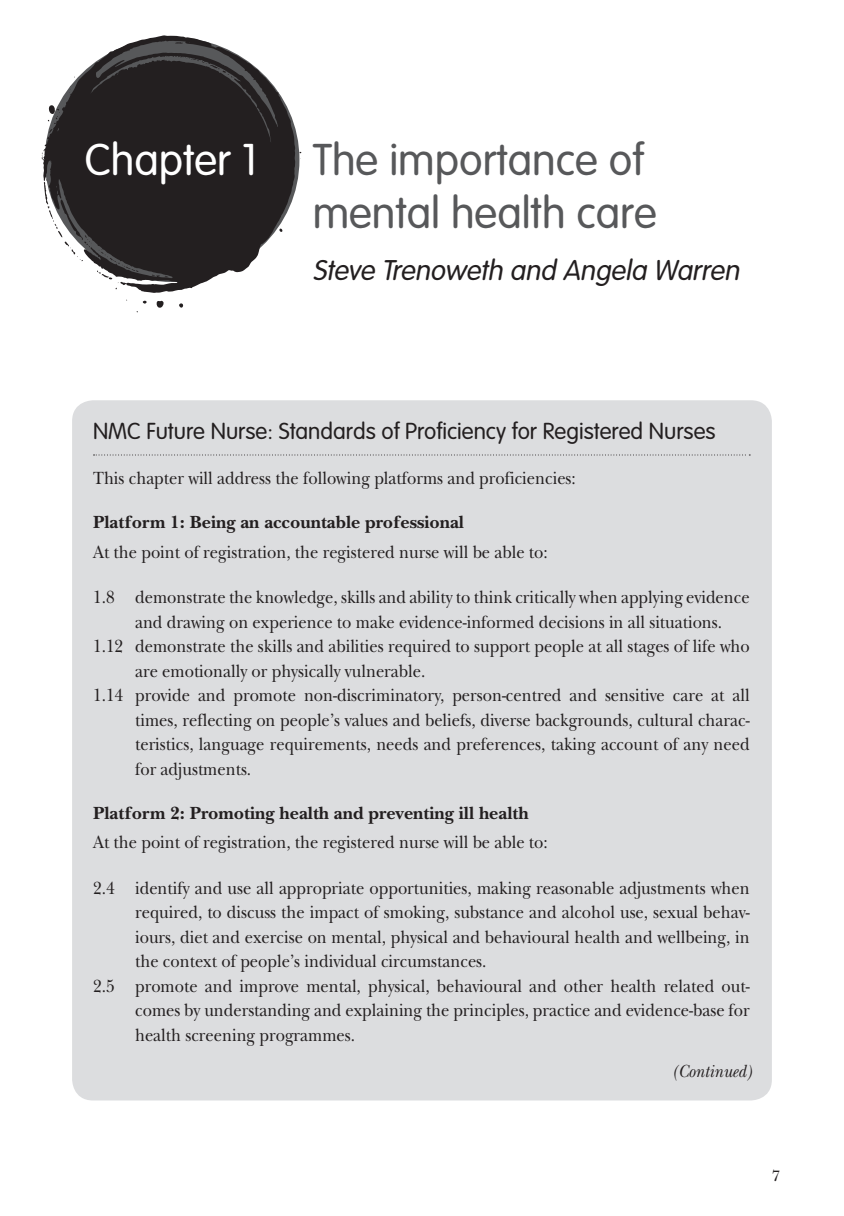
<style>
.page{position:relative;width:844px;height:1216px;background:#fff}
.page>*{position:absolute;margin:0;border:0;box-sizing:border-box;transform-origin:0 0}
.CH_TI{font:300 43.75px/52.5px "VAG Rounded Std";color:#57585a}
.CH_NU{font:300 43.75px "VAG Rounded Std";color:#fff}
.CH_AU{font:italic 300 28px "VAG Rounded Std";color:#231f20}
.BX1_TI{font:300 22.75px "VAG Rounded Std";color:#231f20}
.BX1_UL{font:18.38px/24.5px "New Baskerville Std";color:#231f20;text-align:justify;scale:.9 1}
.BX1_TEXT{font:18.38px "New Baskerville Std";color:#231f20;scale:.9 1}
.BX1_H1{font:700 18.38px "New Baskerville Std";color:#231f20}
.BX1_TEXT-2{font:italic 18.38px "New Baskerville Std";color:#231f20;scale:.9 1}
.t1{font:15.75px "New Baskerville Std";color:#231f20}
</style>
<div class="page">
<div style="left:72px;top:400px;width:700px;height:700px;background:#dcdddf;border-radius:21px"></div>
<svg style="left:93px;top:454px;width:657px;height:1px"></svg>
<svg style="left:41px;top:35px;width:261px;height:278px;fill:#231f20"></svg>
<p class="CH_NU" style="left:85px;top:135px;width:174px">Chapter 1</p>
<p class="CH_TI" style="left:313px;top:135px;width:346px">The importance of mental health care</p>
<p class="CH_AU" style="left:313px;top:254px;width:434px">Steve Trenoweth and Angela Warren</p>
<p class="BX1_TI" style="left:93px;top:418px;width:624px">NMC Future Nurse: Standards of Proficiency for Registered Nurses</p>
<p class="BX1_TEXT" style="left:93px;top:468px;width:538px">This chapter will address the following platforms and proficiencies:</p>
<p class="BX1_H1" style="left:93px;top:511px;width:372px">Platform 1: Being an accountable professional</p>
<p class="BX1_TEXT" style="left:93px;top:541px;width:506px">At the point of registration, the registered nurse will be able to:</p>
<p class="BX1_UL" style="left:135px;top:585px;width:684px;text-indent:-42px">1.8 demonstrate the knowledge, skills and ability to think critically when applying evidence and drawing on experience to make evidence-informed decisions in all situations.</p>
<p class="BX1_UL" style="left:135px;top:634px;width:684px;text-indent:-42px">1.12 demonstrate the skills and abilities required to support people at all stages of life who are emotionally or physically vulnerable.</p>
<p class="BX1_UL" style="left:135px;top:683px;width:684px;text-indent:-42px">1.14 provide and promote non-discriminatory, person-centred and sensitive care at all times, reflecting on people’s values and beliefs, diverse backgrounds, cultural charac&shy;teristics, language requirements, needs and preferences, taking account of any need for adjustments.</p>
<p class="BX1_H1" style="left:93px;top:802px;width:437px">Platform 2: Promoting health and preventing ill health</p>
<p class="BX1_TEXT" style="left:93px;top:832px;width:506px">At the point of registration, the registered nurse will be able to:</p>
<p class="BX1_UL" style="left:135px;top:876px;width:684px;text-indent:-42px">2.4 identify and use all appropriate opportunities, making reasonable adjustments when required, to discuss the impact of smoking, substance and alcohol use, sexual behav&shy;iours, diet and exercise on mental, physical and behavioural health and wellbeing, in the context of people’s individual circumstances.</p>
<p class="BX1_UL" style="left:135px;top:974px;width:684px;text-indent:-42px">2.5 promote and improve mental, physical, behavioural and other health related out&shy;comes by understanding and explaining the principles, practice and evidence-base for health screening programmes.</p>
<p class="BX1_TEXT-2" style="left:672px;top:1060px;width:90px">(Continued)</p>
<p class="t1" style="left:772px;top:1166px;width:10px">7</p>
</div>
